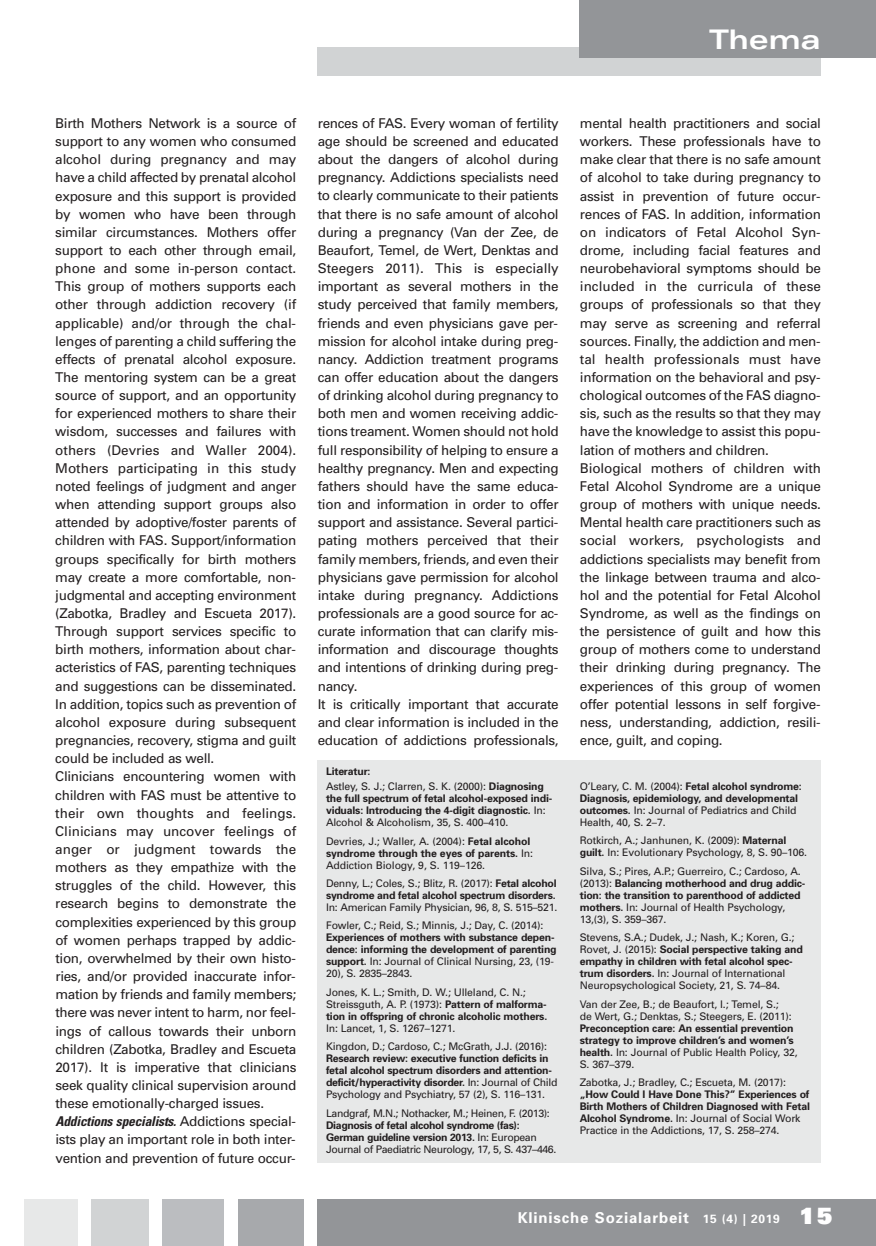
<style>
.page{position:relative;width:876px;height:1246px;background:#fff}
.page>*{position:absolute;margin:0;border:0;box-sizing:border-box;transform-origin:0 0}
.t1{font:700 expanded 27px "Univers";color:#fff}
.t2{font:700 15px "Univers";letter-spacing:.055em;color:#fff}
.t3{font:13.5px/18.1px "Univers";letter-spacing:-.02em;color:#231f20}
.t4{font:10.5px/12px "Univers";letter-spacing:-.015em;color:#231f20}
.t5{font:700 10.5px/12px "Univers";letter-spacing:-.015em;color:#231f20}
.t6{font:700 10.5px/12px "Univers";letter-spacing:-.035em;color:#231f20}
.t7{font:10.5px "Univers";letter-spacing:-.035em;color:#231f20}
.s1{font-weight:700;font-style:italic;font-stretch:condensed}
.s2{font-weight:700}
.s3{font-weight:400}
.s4{font-size:12px}
.s5{font-weight:900;font-size:22.5px}
</style>
<div class="page">
<div style="left:317px;top:47px;width:504px;height:29px;background:#d1d3d4"></div>
<div style="left:580px;top:0;width:296px;height:58px;background:#939598"></div>
<div style="left:317px;top:1199px;width:559px;height:47px;background:#939598"></div>
<div style="left:25px;top:1199px;width:53px;height:47px;background:#e7e8e8"></div>
<div style="left:91px;top:1199px;width:58px;height:47px;background:#d1d3d4"></div>
<div style="left:163px;top:1199px;width:61px;height:47px;background:#bbbdc0"></div>
<div style="left:238px;top:1199px;width:66px;height:47px;background:#a7a9ac"></div>
<div style="left:317px;top:760px;width:504px;height:402px;background:#e7e8e8"></div>
<h1 class="t1" style="left:709px;top:26px;width:113px">Thema</h1>
<p class="t3" style="left:55px;top:115px;width:243px">Birth Mothers Network is a source of support to any women who consumed alcohol during pregnancy and may have a child affected by prenatal alcohol exposure and this support is provided by women who have been through similar circumstances. Mo thers offer support to each other through email, phone and some in-person contact.<br>This group of mothers supports each other through addiction recovery (if applicable) and/or through the chal - lenges of parenting a child suffering the effects of prenatal alcohol exposure.<br>The mentoring system can be a great source of support, and an opportunity for experienced mothers to share their wisdom, successes and failures with others (Devries and Waller 2004).<br>Mothers participating in this study noted feelings of judgment and anger when attending support groups also attended by adoptive/foster parents of children with FAS. Support/information groups specifically for birth mothers may create a more comfortable, non&shy;judgmental and accep ting environment (Zabotka, Bradley and Escueta 2017).<br>Through support services specific to birth mothers, information about char - acteristics of FAS, parenting techniques and suggestions can be disseminated.<br>In addition, topics such as prevention of alcohol exposure during subsequent pregnancies, recovery, stigma and guilt could be included as well.<br>Clinicians encountering women with children with FAS must be attentive to their own thoughts and feelings.<br>Clinicians may uncover feelings of anger or judgment towards the mothers as they empathize with the struggles of the child. However, this research begins to demonstrate the complexities experienced by this group of women perhaps trapped by addic - tion, overwhelmed by their own histo&shy;ries, and/or provided inaccurate infor&shy;mation by friends and family members; there was never intent to harm, nor feel - ings of callous towards their unborn children (Zabotka, Bradley and Escueta 2017). It is imperative that clinicians seek quality clinical supervision around these emotionally-charged issues.<br><span class="s1">Addictions specialists.</span> Addictions special - ists play an important role in both inter&shy;vention and prevention of future occur-</p>
<p class="t3" style="left:318px;top:115px;width:242px">rences of FAS. Every woman of fertility age should be screened and educated about the dangers of alcohol during pregnancy. Addictions specialists need to clearly communicate to their patients that there is no safe amount of alcohol during a pregnancy (Van der Zee, de Beaufort, Temel, de Wert, Denktas and Steegers 2011). This is especially important as several mothers in the study perceived that family members, friends and even physicians gave per&shy;mission for alcohol intake during preg&shy;nancy. Addiction treatment programs can offer education about the dangers of drinking alcohol during pregnancy to both men and women receiving addic - tions treament. Wo men should not hold full responsibility of helping to ensure a healthy pregnancy. Men and expecting fathers should have the same educa - tion and information in order to offer support and assistance. Several partici&shy;pating mothers perceived that their family members, friends, and even their physicians gave permission for alcohol intake during pregnancy. Addictions professionals are a good source for ac - curate information that can clarify mis - information and discourage thoughts and intentions of drinking during preg&shy;nancy.<br>It is critically important that accurate and clear information is included in the education of addictions professionals,</p>
<p class="t3" style="left:580px;top:115px;width:242px">mental health practitioners and social workers. These professionals have to make clear that there is no safe amount of alcohol to take during pregnancy to assist in prevention of future occur - rences of FAS. In addition, information on indicators of Fetal Alcohol Syn - drome, including facial features and neurobehavioral symptoms should be included in the curricula of these groups of professionals so that they may serve as screening and referral sources. Finally, the addiction and men&shy;tal health professionals must have information on the behavioral and psy&shy;chological outcomes of the FAS diagno&shy;sis, such as the results so that they may have the knowledge to assist this popu&shy;lation of mothers and children.<br>Biological mothers of children with Fetal Alcohol Syndrome are a unique group of mothers with unique needs.<br>Mental health care practitioners such as social workers, psychologists and addictions specialists may benefit from the linkage between trauma and alco&shy;hol and the potential for Fetal Alcohol Syndrome, as well as the findings on the persistence of guilt and how this group of mothers come to understand their drinking during pregnancy. The experiences of this group of women offer potential lessons in self forgive&shy;ness, understanding, addiction, resili&shy;ence, guilt, and coping.</p>
<p class="t4" style="left:326px;top:764px;width:219px;line-height:15.5px"><span class="s2">Literatur:<br></span>Astley, S. J.; Clarren, S. K. (2000): <span class="s2">Diagnosing</span></p>
<p class="t5" style="left:326px;top:794px;width:228px">the full spectrum of fetal alcohol-exposed indi&shy;viduals: Introducing the 4-digit diagnostic. <span class="s3">In:<br>Alcohol &amp; Alcoholism, 35, S. 400–410.</span></p>
<p class="t4" style="left:326px;top:836px;width:209px">Devries, J.; Waller, A. (2004): <span class="s2">Fetal alcohol syndrome through the eyes of parents.</span> In:<br>Addiction Biology, 9, S. 119–126.</p>
<p class="t5" style="left:326px;top:878px;width:232px"><span class="s3">Denny, L.; Coles, S.; Blitz, R. (2017):</span> Fetal alcohol syndrome and fetal alcohol spectrum disorders.</p>
<p class="t4" style="left:326px;top:899px;width:233px;line-height:18.5px">In: American Family Physician, 96, 8, S. 515–521.<br>Fowler, C.; Reid, S.; Minnis, J.; Day, C. (2014):</p>
<p class="t5" style="left:326px;top:933px;width:232px">Experiences of mothers with substance depen&shy;dence: informing the development of parenting support. <span class="s3">In: Journal of Clinical Nursing, 23, (19- 20), S. 2835–2843.</span></p>
<p class="t4" style="left:326px;top:987px;width:223px">Jones, K. L.; Smith, D. W.; Ulleland, C. N.;<br>Streissguth, A. P. (1973): <span class="s2">Pattern of malforma&shy;tion in offspring of chronic alcoholic mothers.</span></p>
<p class="t4" style="left:326px;top:1020px;width:222px;line-height:18.5px">In: Lancet, 1, S. 1267–1271.<br>Kingdon, D.; Cardoso, C.; McGrath, J.J. (2016):</p>
<p class="t5" style="left:326px;top:1053px;width:233px">Research review: executive function deficits in fetal alcohol spectrum disorders and attention&shy;deficit/hyperactivity disorder. <span class="s3">In: Journal of Child Psychology and Psychiatry, 57 (2), S. 116–131.</span></p>
<p class="t7" style="left:326px;top:1109px;width:225px">Landgraf, M.N.; Nothacker, M.; Heinen, F. (2013):</p>
<p class="t6" style="left:326px;top:1120px;width:232px">Diagnosis of fetal alcohol syndrome (fas):<br>German guideline version 2013. <span class="s3">In: European<br>Journal of Paediatric Neurology, 17, 5, S. 437–446.</span></p>
<p class="t5" style="left:580px;top:781px;width:224px"><span class="s3">O’Leary, C. M. (2004):</span> Fetal alcohol syndrome:<br>Diagnosis, epidemiology, and developmental outcomes. <span class="s3">In: Journal of Pediatrics and Child Health, 40, S. 2–7.</span></p>
<p class="t4" style="left:580px;top:836px;width:229px">Rotkirch, A.; Janhunen, K. (2009): <span class="s2">Maternal guilt.</span> In: Evolutionary Psychology, 8, S. 90–106.</p>
<p class="t4" style="left:580px;top:866px;width:227px">Silva, S.; Pires, A.P.; Guerreiro, C.; Cardoso, A. (2013): <span class="s2">Balancing motherhood and drug addic&shy;tion: the transition to parenthood of addicted mothers.</span> In: Journal of Health Psychology, 13,(3), S. 359–367.</p>
<p class="t4" style="left:580px;top:932px;width:225px">Stevens, S.A.; Dudek, J.; Nash, K.; Koren, G.; Rovet, J. (2015): <span class="s2">Social perspective taking and empathy in children with fetal alcohol spec&shy;trum disorders.</span> In: Journal of International Neuropsychological Society, 21, S. 74–84.</p>
<p class="t4" style="left:580px;top:999px;width:214px">Van der Zee, B.; de Beaufort, I.; Temel, S.; de Wert, G.; Denktas, S.; Steegers, E. (2011):</p>
<p class="t5" style="left:580px;top:1023px;width:219px">Preconception care: An essential prevention strategy to improve children’s and women’s health. <span class="s3">In: Journal of Public Health Policy, 32, S. 367–379.</span></p>
<p class="t4" style="left:580px;top:1077px;width:208px">Zabotka, J.; Bradley, C.; Escueta, M. (2017):</p>
<p class="t5" style="left:580px;top:1089px;width:232px">„How Could I Have Done This?” Experiences of Birth Mothers of Children Diagnosed with Fetal Alcohol Syndrome. <span class="s3">In: Journal of Social Work Practice in the Addictions, 17, S. 258–274.</span></p>
<p class="t2" style="left:518px;top:1212px;width:316px">Klinische Sozialarbeit <span class="s4">15 (4) | 2019</span> <span class="s5">15</span></p>
</div>
